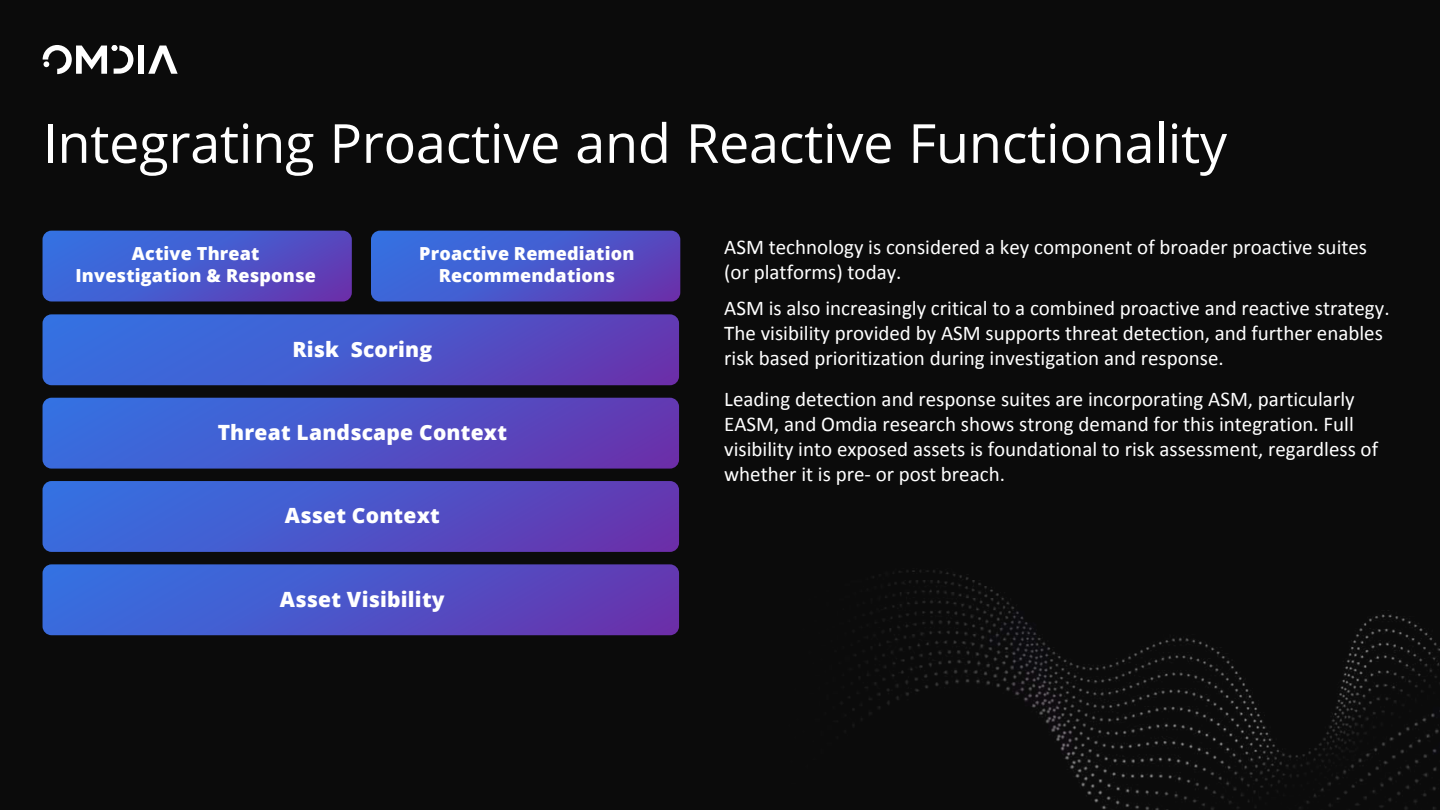
<style>
.page{position:relative;width:1440px;height:810px;background:#0b0b0b}
.page>*{position:absolute;margin:0;border:0;box-sizing:border-box;transform-origin:0 0}
.t1{font:54px "Open Sans";letter-spacing:-.005em;color:#fff}
.t2{font:21px/25.2px "Calibri";color:#fff}
.t3{font:800 21px "Open Sans";letter-spacing:.01em;color:#fff}
.t4{font:800 18px/21.6px "Open Sans";letter-spacing:.01em;color:#fff;text-align:center}
</style>
<div class="page">
<svg style="left:148px;top:46px;width:30px;height:28px"></svg>
<div style="left:138px;top:46px;width:6px;height:28px;background:#fff"></div>
<svg style="left:43px;top:45px;width:90px;height:29px"></svg>
<svg style="left:43px;top:231px;width:309px;height:71px;background:#4856c9"></svg>
<svg style="left:371px;top:231px;width:309px;height:71px;background:#4856c9"></svg>
<svg style="left:43px;top:314px;width:636px;height:71px;background:#4956c9"></svg>
<svg style="left:43px;top:398px;width:636px;height:71px;background:#4c52c6"></svg>
<svg style="left:43px;top:481px;width:636px;height:71px;background:#4c53c7"></svg>
<svg style="left:43px;top:564px;width:636px;height:71px;background:#4c52c6"></svg>
<h1 class="t1" style="left:43px;top:106px;width:1186px">Integrating Proactive and Reactive Functionality</h1>
<p class="t4" style="left:75px;top:242px;width:242px">Active Threat<br>Investigation &amp; Response</p>
<p class="t4" style="left:419px;top:242px;width:217px">Proactive Remediation<br>Recommendations</p>
<p class="t3" style="left:292px;top:333px;width:141px">Risk Scoring</p>
<p class="t3" style="left:218px;top:416px;width:291px">Threat Landscape Context</p>
<p class="t3" style="left:285px;top:500px;width:156px">Asset Context</p>
<p class="t3" style="left:280px;top:583px;width:166px">Asset Visibility</p>
<p class="t2" style="left:724px;top:234px;width:644px">ASM technology is considered a key component of broader proactive suites (or platforms) today.</p>
<p class="t2" style="left:724px;top:295px;width:667px">ASM is also increasingly critical to a combined proactive and reactive strategy.<br>The visibility provided by ASM supports threat detection, and further enables risk based prioritization during investigation and response.</p>
<p class="t2" style="left:724px;top:386px;width:655px">Leading detection and response suites are incorporating ASM, particularly EASM, and Omdia research shows strong demand for this integration. Full visibility into exposed assets is foundational to risk assessment, regardless of whether it is pre- or post breach.</p>
</div>
